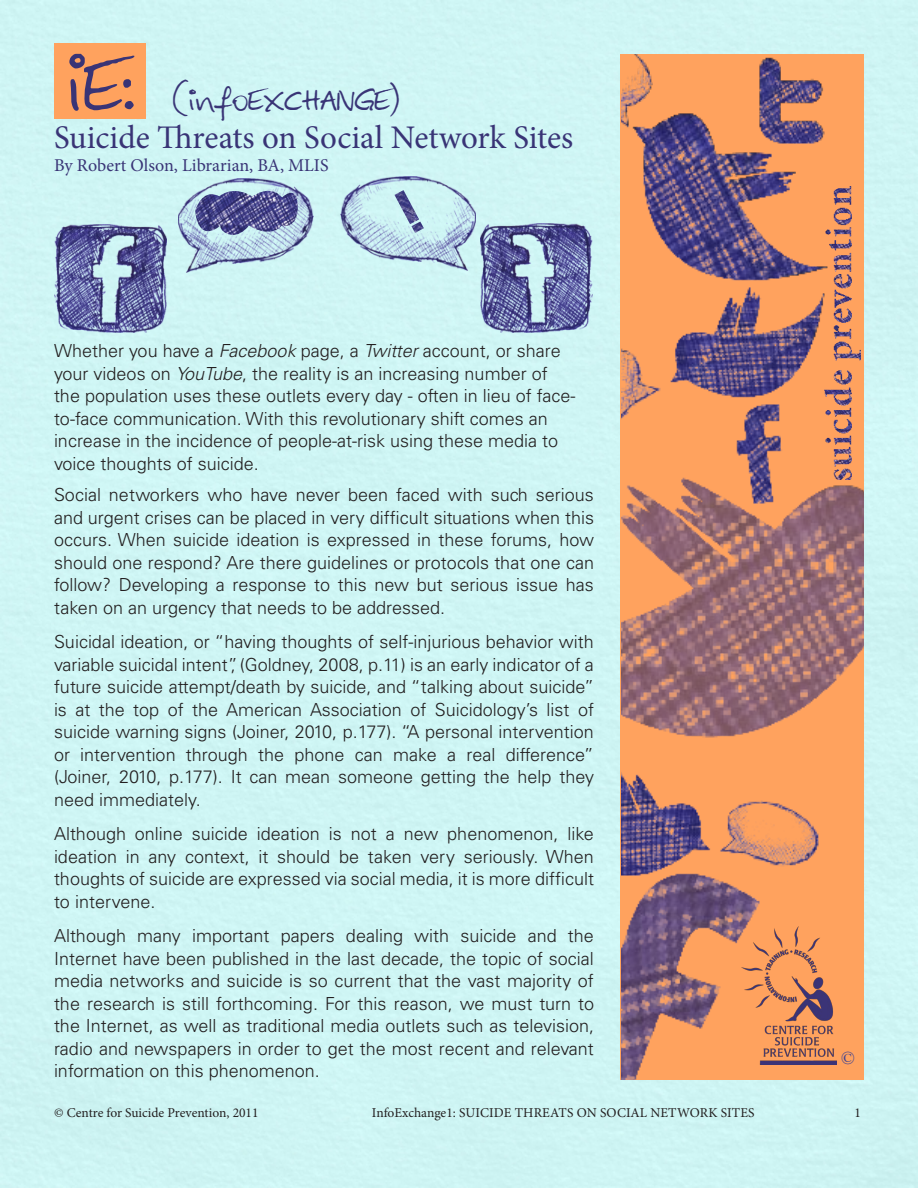
<style>
.page{position:relative;width:918px;height:1188px;background:#cef5f4}
.page>*{position:absolute;margin:0;border:0;box-sizing:border-box;transform-origin:0 0}
.t1{font:75px "Anke Hand";color:#393476}
.t2{font:33px "Minion Pro";color:#393476}
.t3{font:30px "Anke Hand";color:#393476}
.t4{font:300 18px/22.5px "Univers";color:#231f20;text-align:justify}
.t5{font:18px "Minion Pro";color:#393476}
.t6{font:18px "Times New Roman";color:#3f4493}
.t7{font:13.5px "Minion Pro";color:#231f20}
.s1{font-style:italic}
</style>
<div class="page">
<div style="left:54px;top:44px;width:91px;height:75px;background:#ffa25e"></div>
<img style="left:621px;top:54px;width:243px;height:1026px">
<img style="left:54px;top:224px;width:112px;height:109px">
<img style="left:178px;top:178px;width:135px;height:95px">
<img style="left:480px;top:223px;width:113px;height:109px">
<img style="left:340px;top:176px;width:135px;height:95px">
<img style="left:195px;top:191px;width:103px;height:44px">
<img style="left:394px;top:190px;width:25px;height:34px">
<svg style="left:411px;top:222px;width:13px;height:11px"></svg>
<p class="t1" style="left:69px;top:40px;width:68px">IE:</p>
<p class="t3" style="left:173px;top:82px;width:228px">(infoEXCHANGE)</p>
<p class="t2" style="left:54px;top:115px;width:521px">Suicide Threats on Social Network Sites</p>
<p class="t5" style="left:54px;top:153px;width:276px">By Robert Olson, Librarian, BA, MLIS</p>
<p class="t4" style="left:54px;top:339px;width:523px;text-align:left">Whether you have a <span class="s1">Facebook</span> page, a <span class="s1">Twitter</span> account, or share your videos on <span class="s1">YouTube</span>, the reality is an increasing number of the population uses these outlets every day - often in lieu of face&shy;to-face communication. With this revolutionary shift comes an increase in the incidence of people-at-risk using these media to voice thoughts of suicide.</p>
<p class="t4" style="left:54px;top:483px;width:542px">Social networkers who have never been faced with such serious and urgent crises can be placed in very difficult situations when this occurs. When suicide ideation is expressed in these forums, how should one respond? Are there guidelines or protocols that one can follow? Developing a response to this new but serious issue has taken on an urgency that needs to be addressed.</p>
<p class="t4" style="left:54px;top:630px;width:542px">Suicidal ideation, or “having thoughts of self-injurious behavior with variable suicidal intent”, (Goldney, 2008, p.11) is an early indicator of a future suicide attempt/death by suicide, and “talking about suicide” is at the top of the American Association of Suicidology’s list of suicide warning signs (Joiner, 2010, p.177). “A personal intervention or intervention through the phone can make a real difference” (Joiner, 2010, p.177). It can mean someone getting the help they need immediately.</p>
<p class="t4" style="left:54px;top:822px;width:542px">Although online suicide ideation is not a new phenomenon, like ideation in any context, it should be taken very seriously. When thoughts of suicide are expressed via social media, it is more difficult to intervene.</p>
<p class="t4" style="left:54px;top:924px;width:542px">Although many important papers dealing with suicide and the Internet have been published in the last decade, the topic of social media networks and suicide is so current that the vast majority of the research is still forthcoming. For this reason, we must turn to the Internet, as well as traditional media outlets such as television, radio and newspapers in order to get the most recent and relevant information on this phenomenon.</p>
<p class="t6" style="left:841px;top:1045px;width:15px">©</p>
<p class="t7" style="left:54px;top:1104px;width:206px">© Centre for Suicide Prevention, 2011</p>
<p class="t7" style="left:372px;top:1104px;width:377px">InfoExchange1: suicide threats on social network sites</p>
<p class="t7" style="left:854px;top:1104px;width:8px">1</p>
</div>
